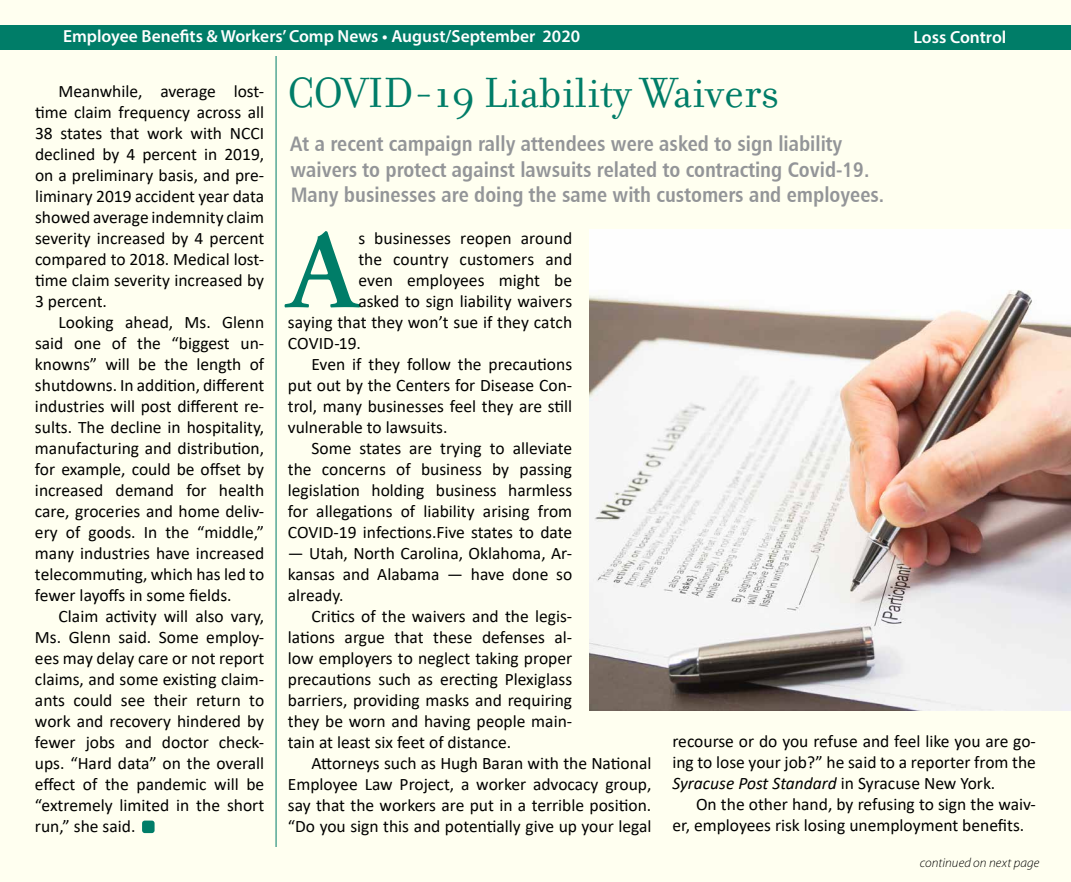
<style>
.page{position:relative;width:1071px;height:882px;background:#fff}
.page>*{position:absolute;margin:0;border:0;box-sizing:border-box;transform-origin:0 0}
.t1{font:600 112.52px "Adobe Garamond Pro";color:#007d68}
.t2{font:45.5px "Filosofia";color:#007d68}
.t3{font:21px/25.2px "Humanist 777 BT Bold Condensed B";color:#939598}
.t4{font:17.5px/21px "Calibri";color:#000;text-align:justify}
.t5{font:600 17.5px "Myriad Pro";color:#fff}
.t6{font:italic 300 13.12px "Myriad Pro";letter-spacing:.01em;color:#000}
.s1{font-style:italic}
</style>
<div class="page">
<div style="left:1px;top:1px;width:1070px;height:881px;background:#fffff0"></div>
<div style="left:0;top:25px;width:1071px;height:24px;background:#007d68"></div>
<div style="left:142px;top:821px;width:13px;height:12px;background:#007d68;border-radius:3px"></div>
<img style="left:590px;top:230px;width:481px;height:480px">
<hr style="left:276px;top:56px;width:1px;height:791px;background:#007d68">
<p class="t5" style="left:63px;top:25px;width:519px">Employee Benefits &amp; Workers’ Comp News • August/September 2020</p>
<p class="t5" style="left:914px;top:26px;width:94px">Loss Control</p>
<p class="t4" style="left:35px;top:80px;width:231px;text-indent:24px">Meanwhile, average lost&shy;time claim frequency across all 38 states that work with NCCI declined by 4 percent in 2019, on a preliminary basis, and pre&shy;liminary 2019 accident year data showed average indemnity claim severity increased by 4 percent compared to 2018. Medical lost&shy;time claim severity increased by 3 percent.</p>
<p class="t4" style="left:35px;top:311px;width:231px;text-indent:24px">Looking ahead, Ms. Glenn said one of the “biggest un&shy;knowns” will be the length of shutdowns. In addition, different industries will post different re&shy;sults. The decline in hospitality, manufacturing and distribution, for example, could be offset by increased demand for health care, groceries and home deliv&shy;ery of goods. In the “middle,” many industries have increased telecommuting, which has led to fewer layoffs in some fields.</p>
<p class="t4" style="left:35px;top:605px;width:231px;text-indent:24px">Claim activity will also vary, Ms. Glenn said. Some employ&shy;ees may delay care or not report claims, and some existing claim&shy;ants could see their return to work and recovery hindered by fewer jobs and doctor check&shy;ups. “Hard data” on the overall effect of the pandemic will be “extremely limited in the short run,” she said.</p>
<h2 class="t2" style="left:288px;top:67px;width:493px">COVID-19 Liability Waivers</h2>
<p class="t3" style="left:290px;top:131px;width:596px">At a recent campaign rally attendees were asked to sign liability waivers to protect against lawsuits related to contracting Covid-19.<br>Many businesses are doing the same with customers and employees.</p>
<h1 class="t1" style="left:288px;top:207px;width:72px">A</h1>
<p class="t4" style="left:358px;top:227px;width:215px">s businesses reopen around</p>
<p class="t4" style="left:358px;top:248px;width:215px">the country customers and</p>
<p class="t4" style="left:358px;top:269px;width:215px">even employees might be</p>
<p class="t4" style="left:358px;top:290px;width:215px">asked to sign liability waivers</p>
<p class="t4" style="left:288px;top:311px;width:286px">saying that they won’t sue if they catch</p>
<p class="t4" style="left:288px;top:332px;width:74px">COVID-19.</p>
<p class="t4" style="left:311px;top:353px;width:262px">Even if they follow the precautions</p>
<p class="t4" style="left:288px;top:374px;width:286px">put out by the Centers for Disease Con-</p>
<p class="t4" style="left:288px;top:395px;width:286px">trol, many businesses feel they are still</p>
<p class="t4" style="left:288px;top:416px;width:161px">vulnerable to lawsuits.</p>
<p class="t4" style="left:311px;top:437px;width:262px">Some states are trying to alleviate</p>
<p class="t4" style="left:288px;top:458px;width:286px">the concerns of business by passing</p>
<p class="t4" style="left:288px;top:479px;width:286px">legislation holding business harmless</p>
<p class="t4" style="left:288px;top:500px;width:286px">for allegations of liability arising from</p>
<p class="t4" style="left:288px;top:521px;width:286px">COVID-19 infections.Five states to date</p>
<p class="t4" style="left:288px;top:542px;width:286px">— Utah, North Carolina, Oklahoma, Ar&shy;kansas and Alabama — have done so already.</p>
<p class="t4" style="left:288px;top:605px;width:286px;text-indent:24px">Critics of the waivers and the legis&shy;lations argue that these defenses al&shy;low employers to neglect taking proper precautions such as erecting Plexiglass barriers, providing masks and requiring they be worn and having people main&shy;tain at least six feet of distance.</p>
<p class="t4" style="left:288px;top:752px;width:365px;text-indent:24px">Attorneys such as Hugh Baran with the National Employee Law Project, a worker advocacy group, say that the workers are put in a terrible position. “Do you sign this and potentially give up your legal</p>
<p class="t4" style="left:672px;top:731px;width:365px">recourse or do you refuse and feel like you are go&shy;ing to lose your job?” he said to a reporter from the <span class="s1">Syracuse Post Standard</span> in Syracuse New York.</p>
<p class="t4" style="left:672px;top:794px;width:365px;text-indent:24px">On the other hand, by refusing to sign the waiv&shy;er, employees risk losing unemployment benefits.</p>
<p class="t6" style="left:920px;top:856px;width:121px">continued on next page</p>
</div>
